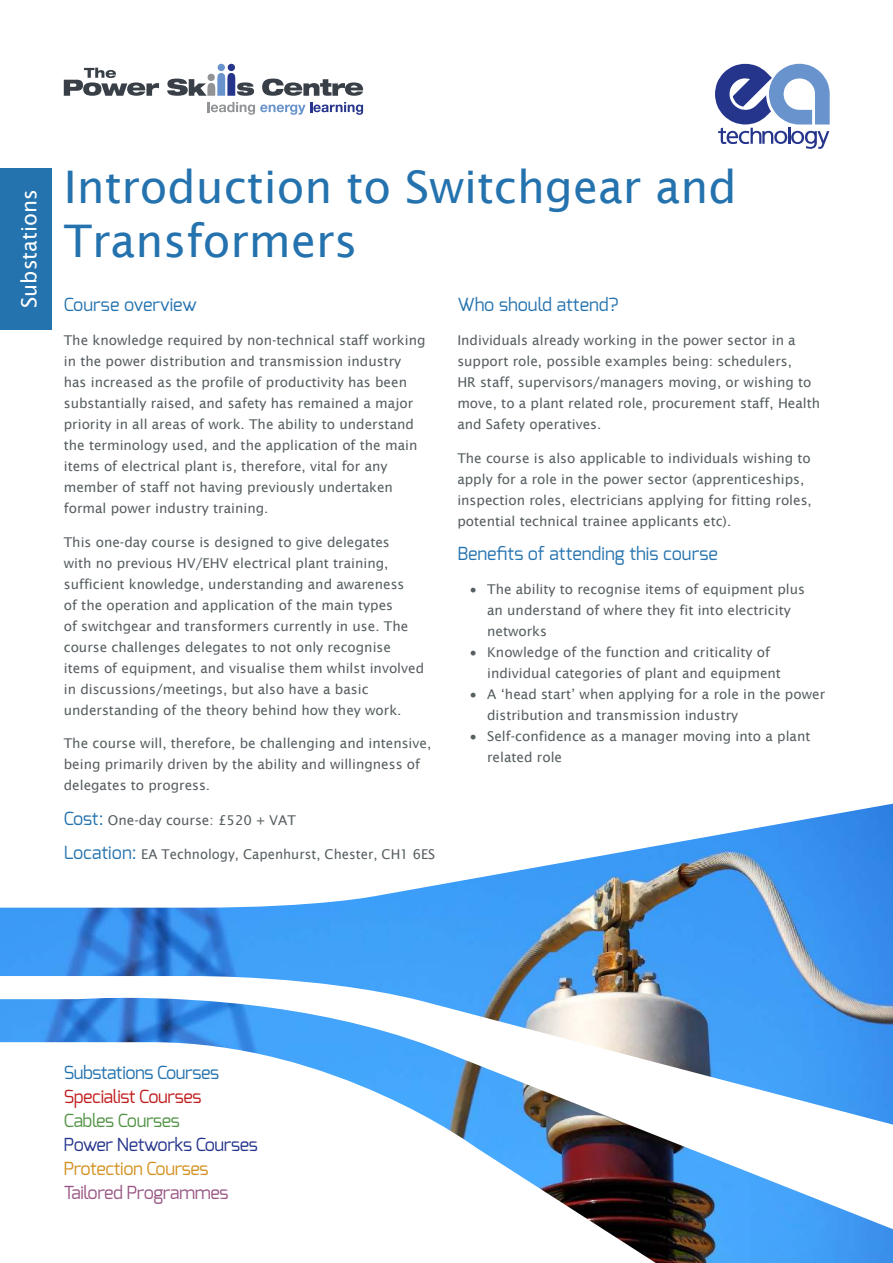
<style>
.page{position:relative;width:893px;height:1263px;background:#fff}
.page>*{position:absolute;margin:0;border:0;box-sizing:border-box;transform-origin:0 0}
.t1{font:45px/54px "Lucida Sans";color:#2472ae}
.t2{font:21px "Lucida Sans";color:#fff}
.t3{font:18px "Exo";color:#2472ae}
.t4{font:18px "Exo";letter-spacing:-.025em;color:#26358c}
.t5{font:18px "Exo";letter-spacing:-.025em;color:#2472ae}
.t6{font:18px "Exo";letter-spacing:-.025em;color:#995684}
.t7{font:18px "Exo";letter-spacing:-.025em;color:#c11c1c}
.t8{font:18px "Exo";letter-spacing:-.025em;color:#d39120}
.t9{font:18px "Exo";letter-spacing:-.025em;color:#529445}
.t10{font:13.5px/21px "Lucida Sans";color:#565e61}
.s1{font-family:"Exo";font-size:18px;color:#2472ae}
</style>
<div class="page">
<svg style="left:262px;top:79px;width:101px;height:17px"></svg>
<div style="left:228px;top:64px;width:7px;height:7px;background:#26358c;border-radius:50%"></div>
<svg style="left:167px;top:73px;width:87px;height:23px"></svg>
<div style="left:218px;top:64px;width:7px;height:7px;background:#6993cd;border-radius:50%"></div>
<svg style="left:208px;top:102px;width:155px;height:13px"></svg>
<svg style="left:64px;top:68px;width:95px;height:28px"></svg>
<svg style="left:715px;top:64px;width:115px;height:85px"></svg>
<div style="left:0;top:168px;width:51px;height:162px;background:#2472ae"></div>
<img style="left:0;top:804px;width:893px;height:459px">
<h2 class="t2" style="left:20px;top:308px;width:120px;rotate:-90deg">Substations</h2>
<h1 class="t1" style="left:64px;top:163px;width:674px">Introduction to Switchgear and<br>Transformers</h1>
<h3 class="t3" style="left:64px;top:297px;width:135px">Course overview</h3>
<p class="t10" style="left:64px;top:330px;width:363px">The knowledge required by non-technical staff working in the power distribution and transmission industry has increased as the profile of productivity has been substantially raised, and safety has remained a major priority in all areas of work. The ability to understand the terminology used, and the application of the main items of electrical plant is, therefore, vital for any member of staff not having previously undertaken formal power industry training.</p>
<p class="t10" style="left:64px;top:532px;width:362px">This one-day course is designed to give delegates<br>with no previous HV/EHV electrical plant training, sufficient knowledge, understanding and awareness<br>of the operation and application of the main types<br>of switchgear and transformers currently in use. The course challenges delegates to not only recognise items of equipment, and visualise them whilst involved in discussions/meetings, but also have a basic understanding of the theory behind how they work.</p>
<p class="t10" style="left:64px;top:734px;width:369px">The course will, therefore, be challenging and intensive, being primarily driven by the ability and willingness of delegates to progress.</p>
<p class="t10" style="left:64px;top:810px;width:234px"><span class="s1">Cost:</span> One-day course: £520 + VAT</p>
<p class="t10" style="left:64px;top:845px;width:373px"><span class="s1">Location:</span> EA Technology, Capenhurst, Chester, CH1 6ES</p>
<h3 class="t3" style="left:457px;top:297px;width:163px">Who should attend?</h3>
<p class="t10" style="left:457px;top:330px;width:364px">Individuals already working in the power sector in a support role, possible examples being: schedulers,<br>HR staff, supervisors/managers moving, or wishing to move, to a plant related role, procurement staff, Health and Safety operatives.</p>
<p class="t10" style="left:457px;top:448px;width:356px">The course is also applicable to individuals wishing to apply for a role in the power sector (apprenticeships, inspection roles, electricians applying for fitting roles, potential technical trainee applicants etc).</p>
<h3 class="t3" style="left:457px;top:546px;width:262px">Benefits of attending this course</h3>
<p class="t10" style="left:487px;top:579px;width:319px;text-indent:-17px">• The ability to recognise items of equipment plus an understand of where they fit into electricity networks</p>
<p class="t10" style="left:487px;top:642px;width:295px;text-indent:-17px">• Knowledge of the function and criticality of individual categories of plant and equipment</p>
<p class="t10" style="left:487px;top:684px;width:340px;text-indent:-17px">• A ‘head start’ when applying for a role in the power distribution and transmission industry</p>
<p class="t10" style="left:487px;top:726px;width:325px;text-indent:-17px">• Self-confidence as a manager moving into a plant related role</p>
<h3 class="t5" style="left:64px;top:1065px;width:157px">Substations Courses</h3>
<h3 class="t7" style="left:64px;top:1089px;width:139px">Specialist Courses</h3>
<h3 class="t9" style="left:64px;top:1113px;width:118px">Cables Courses</h3>
<h3 class="t4" style="left:64px;top:1137px;width:196px">Power Networks Courses</h3>
<h3 class="t8" style="left:64px;top:1161px;width:146px">Protection Courses</h3>
<h3 class="t6" style="left:64px;top:1185px;width:166px">Tailored Programmes</h3>
</div>
